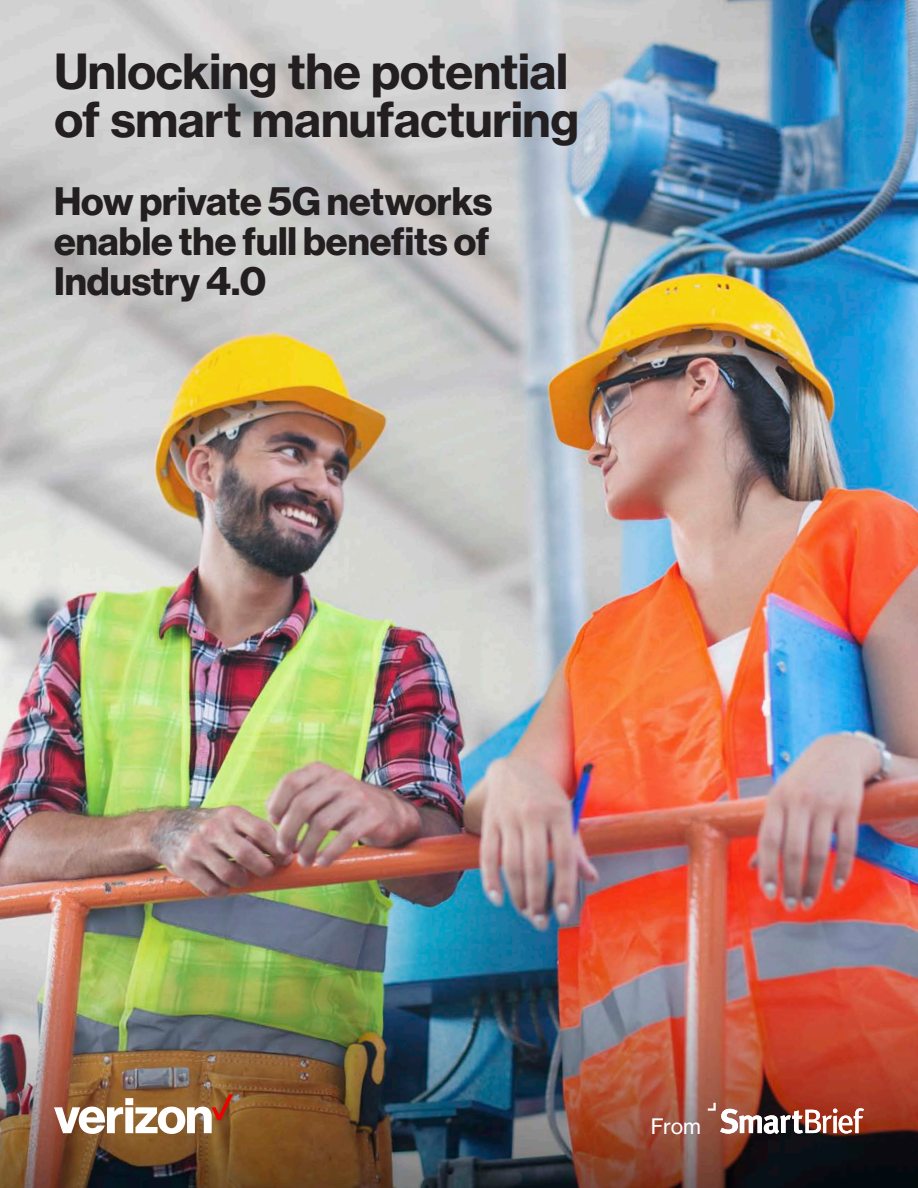
<style>
.page{position:relative;width:918px;height:1188px;background:#fff}
.page>*{position:absolute;margin:0;border:0;box-sizing:border-box;transform-origin:0 0}
.t1{font:700 47.7px/47.7px "Verizon NHGTX";letter-spacing:-.02em;color:#231f20}
.t2{font:700 38.85px/40.2px "Verizon NHGDS";color:#231f20;text-align:justify}
.t3{font:21px "Verizon NHGTX";color:#fff}
</style>
<div class="page">
<img style="left:0;top:0;width:918px;height:1188px">
<svg style="left:708px;top:1103px;width:156px;height:31px"></svg>
<svg style="left:54px;top:1094px;width:179px;height:40px"></svg>
<p class="t1" style="left:54px;top:47px;width:527px">Unlocking the potential of smart manufacturing</p>
<p class="t2" style="left:54px;top:180px;width:440px">How private 5G networks enable the full benefits of Industry 4.0</p>
<p class="t3" style="left:651px;top:1113px;width:52px">From</p>
</div>
